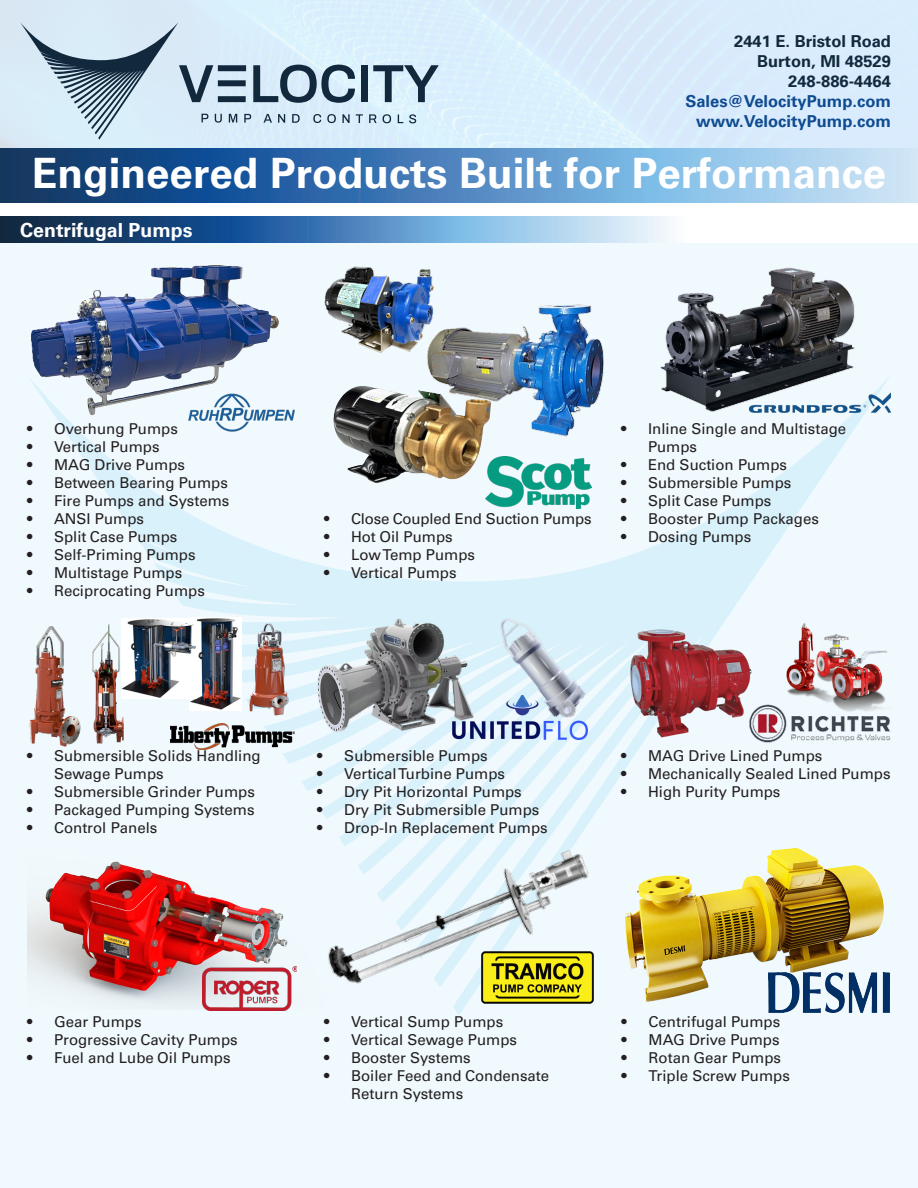
<style>
.page{position:relative;width:918px;height:1188px;background:#fff}
.page>*{position:absolute;margin:0;border:0;box-sizing:border-box;transform-origin:0 0}
.t1{font:700 42px "Univers";color:#fff}
.t2{font:700 19.5px "Univers";color:#fff}
.t3{font:700 16.5px "Univers";color:#12293d}
.t4{font:700 16.5px "Univers";color:#0f4b90}
.t5{font:15px/18px "Univers";color:#231f20}
</style>
<div class="page">
<div style="left:0;top:230px;width:918px;height:958px;background:#f0f9fd"></div>
<svg style="left:88px;top:442px;width:757px;height:573px"></svg>
<div style="left:0;top:0;width:918px;height:148px;background:#d9ecfd"></div>
<div style="left:361px;top:65px;width:7px;height:37px;background:#12293d"></div>
<svg style="left:373px;top:65px;width:66px;height:37px;background:#99afbe"></svg>
<svg style="left:369px;top:114px;width:8px;height:9px"></svg>
<svg style="left:383px;top:114px;width:8px;height:9px"></svg>
<svg style="left:398px;top:115px;width:5px;height:8px"></svg>
<svg style="left:409px;top:114px;width:7px;height:9px"></svg>
<svg style="left:20px;top:22px;width:343px;height:118px;background:#b9cddb"></svg>
<img style="left:0;top:148px;width:918px;height:54px">
<img style="left:0;top:216px;width:918px;height:27px">
<img style="left:27px;top:216px;width:253px;height:249px">
<img style="left:186px;top:382px;width:111px;height:62px">
<img style="left:608px;top:844px;width:282px;height:171px">
<img style="left:768px;top:973px;width:122px;height:39px">
<img style="left:318px;top:840px;width:285px;height:171px">
<img style="left:481px;top:952px;width:112px;height:52px">
<img style="left:27px;top:850px;width:302px;height:160px">
<img style="left:202px;top:966px;width:95px;height:44px">
<img style="left:170px;top:724px;width:125px;height:26px">
<img style="left:104px;top:617px;width:50px;height:133px">
<img style="left:235px;top:617px;width:62px;height:104px">
<img style="left:29px;top:617px;width:75px;height:137px">
<img style="left:317px;top:617px;width:241px;height:143px">
<img style="left:484px;top:605px;width:109px;height:90px">
<img style="left:442px;top:695px;width:159px;height:46px">
<img style="left:761px;top:704px;width:130px;height:39px">
<img style="left:780px;top:607px;width:111px;height:111px">
<img style="left:621px;top:614px;width:140px;height:139px">
<img style="left:499px;top:464px;width:92px;height:45px">
<img style="left:324px;top:266px;width:107px;height:85px">
<img style="left:421px;top:276px;width:188px;height:188px">
<img style="left:324px;top:351px;width:175px;height:175px">
<img style="left:822px;top:377px;width:69px;height:65px">
<img style="left:660px;top:267px;width:206px;height:149px">
<img style="left:189px;top:617px;width:53px;height:94px">
<img style="left:122px;top:618px;width:74px;height:80px">
<p class="t3" style="left:734px;top:32px;width:158px">2441 E. Bristol Road</p>
<p class="t3" style="left:757px;top:52px;width:135px">Burton, MI 48529</p>
<p class="t3" style="left:788px;top:71px;width:104px">248-886-4464</p>
<p class="t4" style="left:685px;top:91px;width:207px">Sales@VelocityPump.com</p>
<p class="t4" style="left:696px;top:111px;width:196px">www.VelocityPump.com</p>
<p class="t1" style="left:32px;top:149px;width:856px">Engineered Products Built for Performance</p>
<p class="t2" style="left:20px;top:218px;width:174px">Centrifugal Pumps</p>
<p class="t5" style="left:27px;top:420px;width:152px">• Overhung Pumps</p>
<p class="t5" style="left:27px;top:438px;width:134px">• Vertical Pumps</p>
<p class="t5" style="left:27px;top:456px;width:160px">• MAG Drive Pumps</p>
<p class="t5" style="left:27px;top:474px;width:202px">• Between Bearing Pumps</p>
<p class="t5" style="left:27px;top:492px;width:204px">• Fire Pumps and Systems</p>
<p class="t5" style="left:27px;top:510px;width:118px">• ANSI Pumps</p>
<p class="t5" style="left:27px;top:528px;width:152px">• Split Case Pumps</p>
<p class="t5" style="left:27px;top:546px;width:170px">• Self-Priming Pumps</p>
<p class="t5" style="left:27px;top:564px;width:157px">• Multistage Pumps</p>
<p class="t5" style="left:27px;top:582px;width:179px">• Reciprocating Pumps</p>
<p class="t5" style="left:324px;top:510px;width:269px">• Close Coupled End Suction Pumps</p>
<p class="t5" style="left:324px;top:528px;width:130px">• Hot Oil Pumps</p>
<p class="t5" style="left:324px;top:546px;width:153px">• Low Temp Pumps</p>
<p class="t5" style="left:324px;top:564px;width:134px">• Vertical Pumps</p>
<p class="t5" style="left:648px;top:420px;width:200px;text-indent:-27px">• Inline Single and Multistage<br>Pumps</p>
<p class="t5" style="left:621px;top:456px;width:168px">• End Suction Pumps</p>
<p class="t5" style="left:621px;top:474px;width:172px">• Submersible Pumps</p>
<p class="t5" style="left:621px;top:492px;width:152px">• Split Case Pumps</p>
<p class="t5" style="left:621px;top:510px;width:199px">• Booster Pump Packages</p>
<p class="t5" style="left:621px;top:528px;width:132px">• Dosing Pumps</p>
<p class="t5" style="left:54px;top:746px;width:208px;text-indent:-27px">• Submersible Solids Handling<br>Sewage Pumps</p>
<p class="t5" style="left:27px;top:782px;width:229px">• Submersible Grinder Pumps</p>
<p class="t5" style="left:27px;top:800px;width:229px">• Packaged Pumping Systems</p>
<p class="t5" style="left:27px;top:818px;width:132px">• Control Panels</p>
<p class="t5" style="left:317px;top:746px;width:172px">• Submersible Pumps</p>
<p class="t5" style="left:317px;top:764px;width:189px">• Vertical Turbine Pumps</p>
<p class="t5" style="left:317px;top:782px;width:206px">• Dry Pit Horizontal Pumps</p>
<p class="t5" style="left:317px;top:800px;width:224px">• Dry Pit Submersible Pumps</p>
<p class="t5" style="left:317px;top:818px;width:232px">• Drop-In Replacement Pumps</p>
<p class="t5" style="left:621px;top:746px;width:203px">• MAG Drive Lined Pumps</p>
<p class="t5" style="left:621px;top:764px;width:271px">• Mechanically Sealed Lined Pumps</p>
<p class="t5" style="left:621px;top:782px;width:161px">• High Purity Pumps</p>
<p class="t5" style="left:27px;top:1013px;width:116px">• Gear Pumps</p>
<p class="t5" style="left:27px;top:1031px;width:212px">• Progressive Cavity Pumps</p>
<p class="t5" style="left:27px;top:1049px;width:205px">• Fuel and Lube Oil Pumps</p>
<p class="t5" style="left:324px;top:1013px;width:181px">• Vertical Sump Pumps</p>
<p class="t5" style="left:324px;top:1031px;width:195px">• Vertical Sewage Pumps</p>
<p class="t5" style="left:324px;top:1049px;width:148px">• Booster Systems</p>
<p class="t5" style="left:351px;top:1067px;width:200px;text-indent:-27px">• Boiler Feed and Condensate<br>Return Systems</p>
<p class="t5" style="left:622px;top:1013px;width:160px">• Centrifugal Pumps</p>
<p class="t5" style="left:622px;top:1031px;width:160px">• MAG Drive Pumps</p>
<p class="t5" style="left:622px;top:1049px;width:161px">• Rotan Gear Pumps</p>
<p class="t5" style="left:622px;top:1067px;width:170px">• Triple Screw Pumps</p>
</div>
